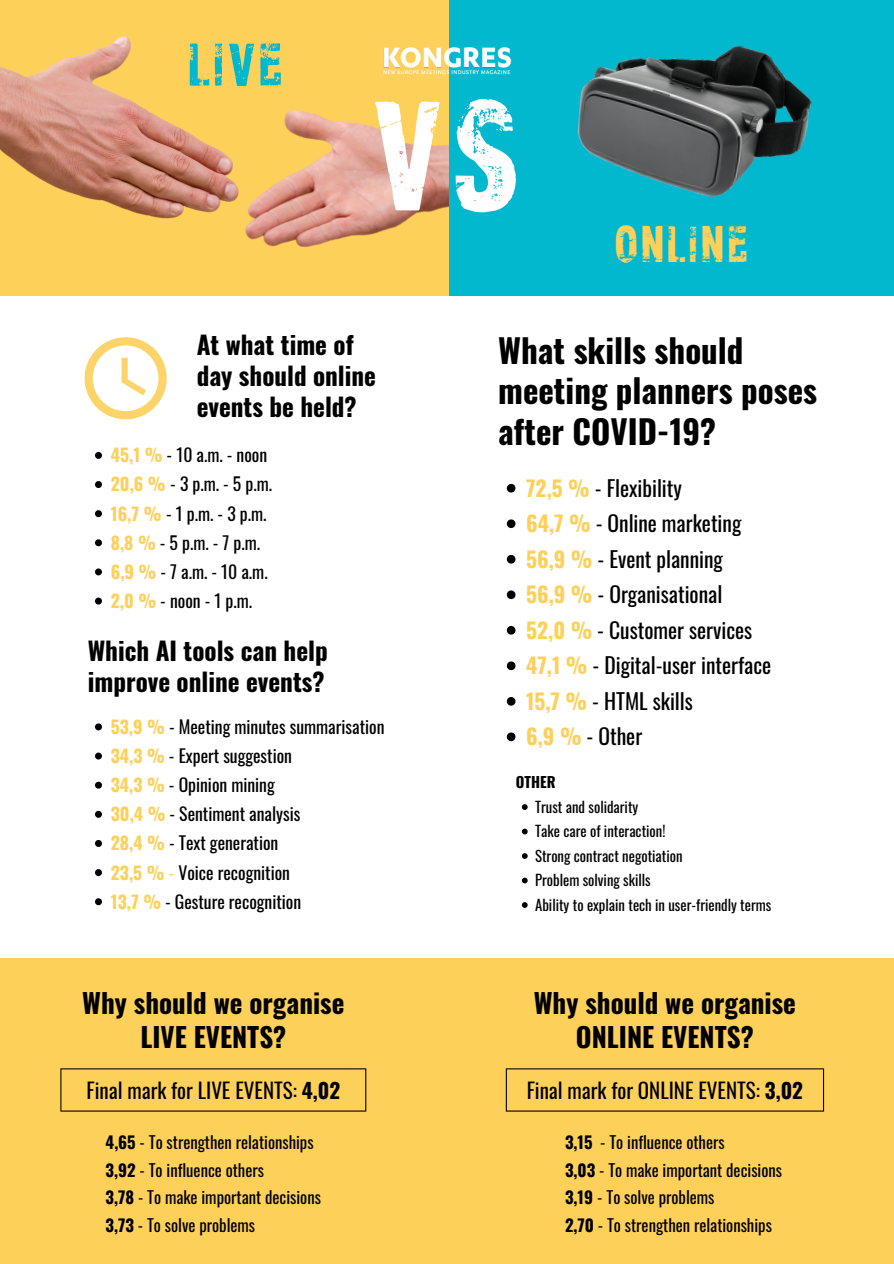
<style>
.page{position:relative;width:894px;height:1264px;background:#fff}
.page>*{position:absolute;margin:0;border:0;box-sizing:border-box;transform-origin:0 0}
.t1{font:148.5px "CF Xerography Demo";color:#fff}
.t2{font:57.75px "CF Xerography Demo";color:#02b8ce}
.t3{font:49.05px "CF Xerography Demo";letter-spacing:.075em;color:#fdd05a}
.t4{font:700 32.85px/40.5px "Oswald";color:#000}
.t5{font:700 27px/33.3px "Oswald";color:#000;text-align:center}
.t6{font:700 25.05px/30.8px "Oswald";color:#000}
.t7{font:21.45px/35.5px "Oswald";color:#000}
.t8{font:21px "Oswald";color:#000}
.t9{font:17.7px/29.1px "Oswald";color:#000}
.t10{font:16.65px/27.8px "Oswald";color:#000}
.t11{font:14.7px/24.5px "Oswald";color:#000}
.t12{font:700 14.7px "Oswald";color:#000}
.s1{font-weight:700;color:#fdd05a}
.s2{color:#fdd05a}
.s3{font-weight:700}
</style>
<div class="page">
<div style="left:0;top:0;width:464px;height:296px;background:#fdd05a"></div>
<img style="left:0;top:36px;width:448px;height:211px">
<div style="left:448px;top:0;width:445px;height:296px;background:#02b8ce"></div>
<img style="left:577px;top:46px;width:235px;height:151px">
<img style="left:372px;top:34px;width:140px;height:52px">
<div style="left:0;top:958px;width:893px;height:305px;background:#fdd05a"></div>
<svg style="left:85px;top:337px;width:82px;height:82px"></svg>
<svg style="left:95px;top:452px;width:7px;height:7px"></svg>
<svg style="left:95px;top:481px;width:7px;height:7px"></svg>
<svg style="left:95px;top:510px;width:7px;height:7px"></svg>
<svg style="left:95px;top:539px;width:7px;height:7px"></svg>
<svg style="left:95px;top:568px;width:7px;height:7px"></svg>
<svg style="left:95px;top:597px;width:7px;height:7px"></svg>
<svg style="left:506px;top:484px;width:9px;height:8px"></svg>
<svg style="left:506px;top:519px;width:9px;height:9px"></svg>
<svg style="left:506px;top:555px;width:9px;height:8px"></svg>
<svg style="left:506px;top:590px;width:9px;height:9px"></svg>
<svg style="left:506px;top:626px;width:9px;height:8px"></svg>
<svg style="left:506px;top:661px;width:9px;height:9px"></svg>
<svg style="left:506px;top:697px;width:9px;height:8px"></svg>
<svg style="left:506px;top:732px;width:9px;height:9px"></svg>
<svg style="left:95px;top:723px;width:7px;height:7px"></svg>
<svg style="left:95px;top:752px;width:7px;height:7px"></svg>
<svg style="left:95px;top:781px;width:7px;height:7px"></svg>
<svg style="left:95px;top:810px;width:7px;height:7px"></svg>
<svg style="left:95px;top:840px;width:7px;height:7px"></svg>
<svg style="left:95px;top:869px;width:7px;height:7px"></svg>
<svg style="left:95px;top:898px;width:7px;height:7px"></svg>
<svg style="left:521px;top:804px;width:6px;height:6px"></svg>
<svg style="left:521px;top:828px;width:6px;height:6px"></svg>
<svg style="left:521px;top:853px;width:6px;height:6px"></svg>
<svg style="left:521px;top:877px;width:6px;height:6px"></svg>
<svg style="left:521px;top:902px;width:6px;height:5px"></svg>
<svg style="left:60px;top:1068px;width:306px;height:43px"></svg>
<svg style="left:505px;top:1068px;width:318px;height:43px"></svg>
<h2 class="t2" style="left:188px;top:39px;width:94px">LIVE</h2>
<h1 class="t1" style="left:371px;top:90px;width:145px">VS</h1>
<h3 class="t3" style="left:614px;top:223px;width:133px">ONLINE</h3>
<h3 class="t6" style="left:197px;top:329px;width:181px">At what time of day should online events be held?</h3>
<p class="t9" style="left:111px;top:440px;width:163px"><span class="s1">45,1 %</span> - 10 a.m. - noon<br><span class="s1">20,6 %</span> - 3 p.m. - 5 p.m.<br><span class="s1">16,7 %</span> - 1 p.m. - 3 p.m.<br><span class="s1">8,8 %</span> - 5 p.m. - 7 p.m.<br><span class="s1">6,9 %</span> - 7 a.m. - 10 a.m.<br><span class="s1">2,0 %</span> - noon - 1 p.m.</p>
<h3 class="t6" style="left:88px;top:634px;width:241px">Which AI tools can help improve online events?</h3>
<p class="t9" style="left:111px;top:711px;width:275px"><span class="s1">53,9 %</span> - Meeting minutes summarisation<br><span class="s1">34,3 %</span> - Expert suggestion<br><span class="s1">34,3 %</span> - Opinion mining<br><span class="s1">30,4 %</span> - Sentiment analysis<br><span class="s1">28,4 %</span> - Text generation<br><span class="s1">23,5 %</span> <span class="s2">-</span> Voice recognition<br><span class="s1">13,7 %</span> - Gesture recognition</p>
<h3 class="t4" style="left:498px;top:328px;width:320px">What skills should meeting planners poses after COVID-19?</h3>
<p class="t7" style="left:526px;top:469px;width:246px"><span class="s1">72,5 %</span> - Flexibility<br><span class="s1">64,7 %</span> - Online marketing<br><span class="s1">56,9 %</span> - Event planning<br><span class="s1">56,9 %</span> - Organisational<br><span class="s1">52,0 %</span> - Customer services<br><span class="s1">47,1 %</span> - Digital-user interface<br><span class="s1">15,7 %</span> - HTML skills<br><span class="s1">6,9 %</span> - Other</p>
<p class="t12" style="left:515px;top:770px;width:41px">OTHER</p>
<p class="t11" style="left:535px;top:794px;width:238px">Trust and solidarity<br>Take care of interaction!<br>Strong contract negotiation<br>Problem solving skills<br>Ability to explain tech in user-friendly terms</p>
<h3 class="t5" style="left:82px;top:985px;width:263px">Why should we organise<br>LIVE EVENTS?</h3>
<h3 class="t5" style="left:533px;top:985px;width:263px">Why should we organise<br>ONLINE EVENTS?</h3>
<p class="t8" style="left:86px;top:1074px;width:255px">Final mark for LIVE EVENTS: <span class="s3">4,02</span></p>
<p class="t8" style="left:526px;top:1074px;width:278px">Final mark for ONLINE EVENTS: <span class="s3">3,02</span></p>
<p class="t10" style="left:106px;top:1127px;width:217px"><span class="s3">4,65</span> - To strengthen relationships<br><span class="s3">3,92</span> - To influence others<br><span class="s3">3,78</span> - To make important decisions<br><span class="s3">3,73</span> - To solve problems</p>
<p class="t10" style="left:565px;top:1127px;width:218px"><span class="s3">3,15</span> - To influence others<br><span class="s3">3,03</span> - To make important decisions<br><span class="s3">3,19</span> - To solve problems<br><span class="s3">2,70</span> - To strengthen relationships</p>
</div>
